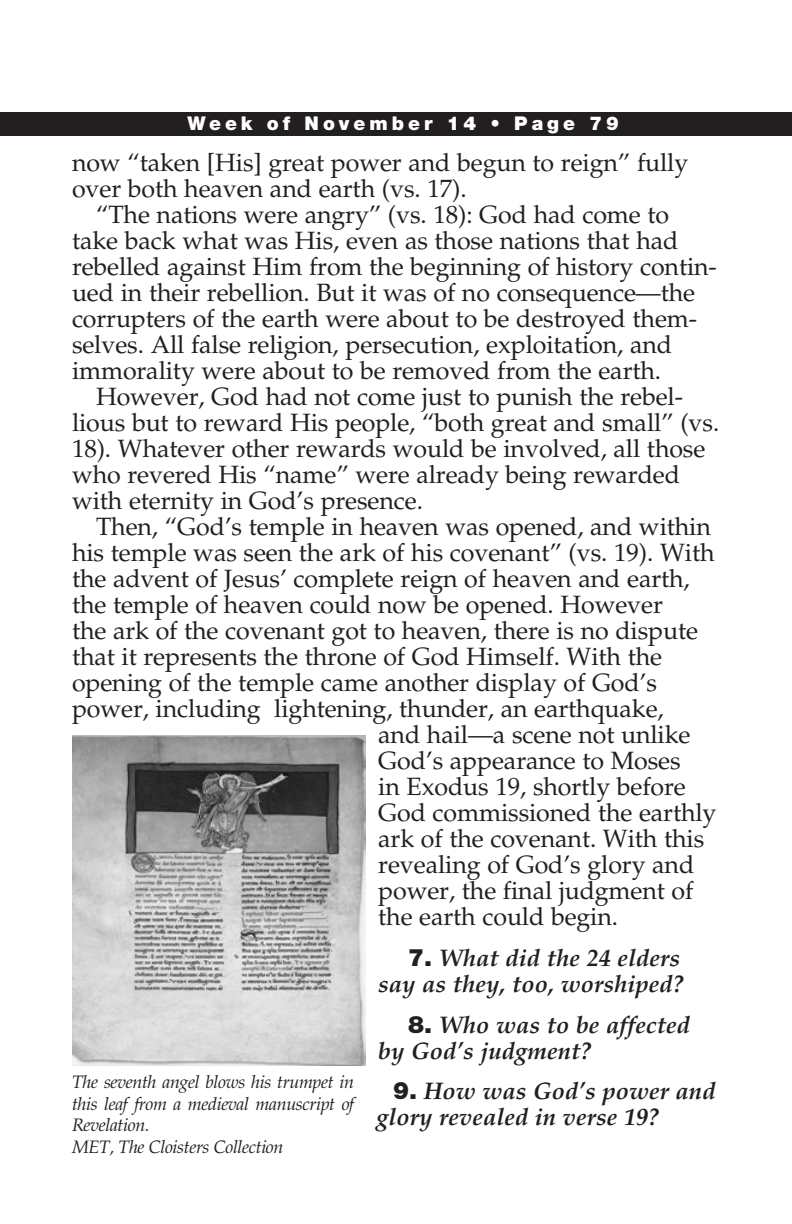
<style>
.page{position:relative;width:792px;height:1224px;background:#fff}
.page>*{position:absolute;margin:0;border:0;box-sizing:border-box;transform-origin:0 0}
.t1{font:25px/26px "Palatino LT Std";letter-spacing:-.005em;color:#231f20}
.t2{font:italic 700 24px/26px "Palatino LT Std";color:#231f20}
.t3{font:900 19px "Helvetica Neue LT Std";letter-spacing:.21em;color:#fff}
.t4{font:italic 18px/22px "Palatino LT Std";letter-spacing:-.02em;color:#231f20}
.s1{font-family:"Helvetica Neue LT Std";font-weight:900;font-style:normal}
</style>
<div class="page">
<div style="left:0;top:112px;width:792px;height:23px;background:#231f20"></div>
<img style="left:72px;top:736px;width:294px;height:329px">
<p class="t3" style="left:187px;top:112px;width:433px">Week of November 14 • Page 79</p>
<p class="t1" style="left:72px;top:150px;width:618px">now “taken [His] great power and begun to reign” fully over both heaven and earth (vs. 17).</p>
<p class="t1" style="left:72px;top:202px;width:646px;text-indent:24px">“The nations were angry” (vs. 18): God had come to take back what was His, even as those nations that had rebelled against Him from the beginning of history contin&shy;ued in their rebellion. But it was of no consequence—the corrupters of the earth were about to be destroyed them&shy;selves. All false religion, persecution, exploitation, and immorality were about to be removed from the earth.</p>
<p class="t1" style="left:72px;top:384px;width:649px;text-indent:24px">However, God had not come just to punish the rebel&shy;lious but to reward His people, “both great and small” (vs.<br>18). Whatever other rewards would be involved, all those who revered His “name” were already being rewarded with eternity in God’s presence.</p>
<p class="t1" style="left:96px;top:514px;width:616px">Then, “God’s temple in heaven was opened, and within</p>
<p class="t1" style="left:72px;top:540px;width:644px">his temple was seen the ark of his covenant” (vs. 19). With</p>
<p class="t1" style="left:72px;top:566px;width:619px">the advent of Jesus’ complete reign of heaven and earth,</p>
<p class="t1" style="left:72px;top:592px;width:592px">the temple of heaven could now be opened. However</p>
<p class="t1" style="left:72px;top:618px;width:628px">the ark of the covenant got to heaven, there is no dispute</p>
<p class="t1" style="left:72px;top:644px;width:592px">that it represents the throne of God Himself. With the</p>
<p class="t1" style="left:72px;top:670px;width:587px">opening of the temple came another display of God’s</p>
<p class="t1" style="left:72px;top:696px;width:593px">power, including lightening, thunder, an earthquake,</p>
<p class="t1" style="left:378px;top:722px;width:314px">and hail—a scene not unlike</p>
<p class="t1" style="left:378px;top:748px;width:304px">God’s appearance to Moses</p>
<p class="t1" style="left:378px;top:774px;width:309px">in Exodus 19, shortly before</p>
<p class="t1" style="left:378px;top:800px;width:340px">God commissioned the earthly</p>
<p class="t1" style="left:378px;top:826px;width:328px">ark of the covenant. With this</p>
<p class="t1" style="left:378px;top:852px;width:318px">revealing of God’s glory and</p>
<p class="t1" style="left:378px;top:878px;width:317px">power, the final judgment of</p>
<p class="t1" style="left:378px;top:904px;width:241px">the earth could begin.</p>
<p class="t2" style="left:378px;top:946px;width:307px;text-align:right"><span class="s1">7.</span> What did the 24 elders say as they, too, worshiped?</p>
<p class="t2" style="left:378px;top:1012px;width:313px;text-indent:30px"><span class="s1">8.</span> Who was to be affected by God’s judgment?</p>
<p class="t2" style="left:376px;top:1078px;width:341px;text-indent:17px"><span class="s1">9.</span> How was God’s power and glory revealed in verse 19?</p>
<p class="t4" style="left:72px;top:1071px;width:284px">The seventh angel blows his trumpet in this leaf from a medieval manuscript of<br>Revelation.<br>MET, The Cloisters Collection</p>
</div>
